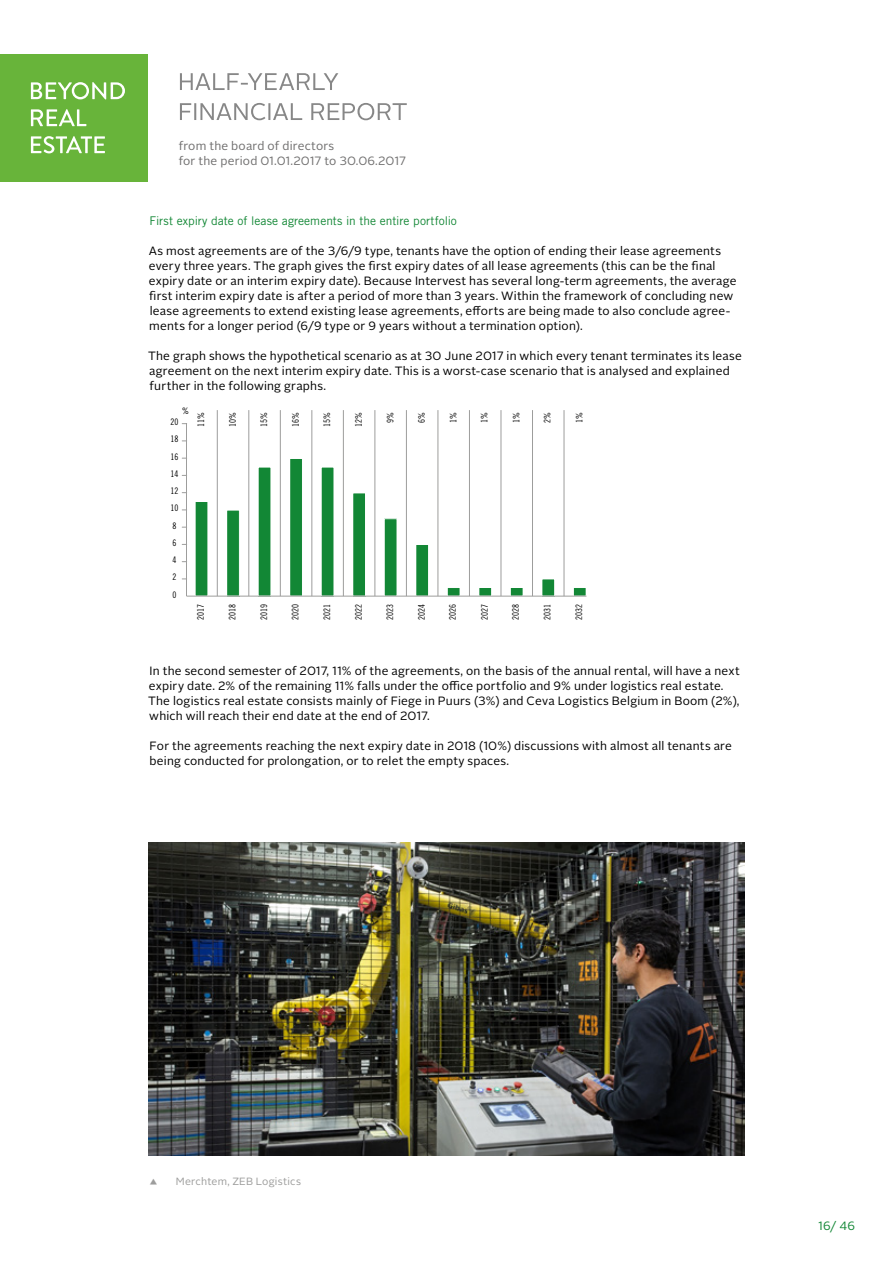
<style>
.page{position:relative;width:893px;height:1263px;background:#fff}
.page>*{position:absolute;margin:0;border:0;box-sizing:border-box;transform-origin:0 0}
.t1{font:12px/15px "Alright Sans";letter-spacing:.015em;color:#000}
.t2{font:12px/15px "Alright Sans";letter-spacing:.015em;color:#706f6f}
.t3{font:12px "Trade Gothic LT Std";color:#128735}
.t4{font:12px "Alright Sans";color:#128735}
.t5{font:10.5px "Alright Sans";letter-spacing:.02em;color:#9d9d9c}
.t6{font:9px/17.2px "Trade Gothic LT Std Cn 18";color:#000}
</style>
<div class="page">
<div style="left:0;top:54px;width:148px;height:128px;background:#68b43a"></div>
<svg style="left:31px;top:136px;width:74px;height:17px"></svg>
<svg style="left:31px;top:109px;width:55px;height:17px"></svg>
<svg style="left:31px;top:82px;width:94px;height:17px"></svg>
<svg style="left:180px;top:103px;width:227px;height:17px"></svg>
<svg style="left:180px;top:73px;width:158px;height:17px"></svg>
<hr style="left:186px;top:424px;width:1px;height:172px;background:#9d9d9c">
<div style="left:195px;top:501px;width:13px;height:95px;background:#128735"></div>
<div style="left:227px;top:510px;width:12px;height:86px;background:#128735"></div>
<div style="left:226px;top:510px;width:14px;height:86px;border:1px solid #fff"></div>
<div style="left:510px;top:587px;width:13px;height:9px;background:#128735"></div>
<div style="left:510px;top:587px;width:13px;height:9px;border:1px solid #fff"></div>
<div style="left:479px;top:587px;width:13px;height:9px;background:#128735"></div>
<div style="left:478px;top:587px;width:14px;height:9px;border:1px solid #fff"></div>
<div style="left:447px;top:587px;width:13px;height:9px;background:#128735"></div>
<div style="left:447px;top:587px;width:13px;height:9px;border:1px solid #fff"></div>
<div style="left:416px;top:544px;width:13px;height:52px;background:#128735"></div>
<div style="left:415px;top:544px;width:14px;height:52px;border:1px solid #fff"></div>
<div style="left:384px;top:519px;width:13px;height:77px;background:#128735"></div>
<div style="left:384px;top:518px;width:13px;height:78px;border:1px solid #fff"></div>
<div style="left:353px;top:493px;width:12px;height:103px;background:#128735"></div>
<div style="left:352px;top:492px;width:14px;height:104px;border:1px solid #fff"></div>
<div style="left:321px;top:467px;width:13px;height:129px;background:#128735"></div>
<div style="left:290px;top:458px;width:12px;height:138px;background:#128735"></div>
<div style="left:289px;top:458px;width:14px;height:138px;border:1px solid #fff"></div>
<div style="left:258px;top:467px;width:13px;height:129px;background:#128735"></div>
<hr style="left:217px;top:410px;width:1px;height:186px;background:#9d9d9c">
<hr style="left:249px;top:410px;width:1px;height:186px;background:#9d9d9c">
<hr style="left:280px;top:410px;width:1px;height:186px;background:#9d9d9c">
<hr style="left:312px;top:410px;width:1px;height:186px;background:#9d9d9c">
<hr style="left:343px;top:410px;width:1px;height:186px;background:#9d9d9c">
<hr style="left:375px;top:410px;width:1px;height:186px;background:#9d9d9c">
<hr style="left:406px;top:410px;width:1px;height:186px;background:#9d9d9c">
<hr style="left:438px;top:410px;width:1px;height:186px;background:#9d9d9c">
<hr style="left:469px;top:410px;width:1px;height:186px;background:#9d9d9c">
<hr style="left:501px;top:410px;width:1px;height:186px;background:#9d9d9c">
<div style="left:573px;top:587px;width:13px;height:9px;background:#128735"></div>
<div style="left:573px;top:587px;width:13px;height:9px;border:1px solid #fff"></div>
<div style="left:542px;top:579px;width:13px;height:17px;background:#128735"></div>
<div style="left:541px;top:578px;width:14px;height:18px;border:1px solid #fff"></div>
<hr style="left:532px;top:410px;width:1px;height:186px;background:#9d9d9c">
<hr style="left:564px;top:410px;width:1px;height:186px;background:#9d9d9c">
<hr style="left:187px;top:596px;width:399px;height:1px;background:#9d9d9c">
<img style="left:149px;top:842px;width:595px;height:313px">
<p class="t2" style="left:179px;top:139px;width:229px">from the board of directors<br>for the period 01.01.2017 to 30.06.2017</p>
<p class="t3" style="left:149px;top:213px;width:309px">First expiry date of lease agreements in the entire portfolio</p>
<p class="t1" style="left:149px;top:244px;width:589px">As most agreements are of the 3/6/9 type, tenants have the option of ending their lease agreements every three years. The graph gives the first expiry dates of all lease agreements (this can be the final expiry date or an interim expiry date). Because Intervest has several long-term agreements, the average first interim expiry date is after a period of more than 3 years. Within the framework of concluding new lease agreements to extend existing lease agreements, efforts are being made to also conclude agree&shy;ments for a longer period (6/9 type or 9 years without a termination option).</p>
<p class="t1" style="left:148px;top:349px;width:595px">The graph shows the hypothetical scenario as at 30 June 2017 in which every tenant terminates its lease agreement on the next interim expiry date. This is a worst-case scenario that is analysed and explained further in the following graphs.</p>
<p class="t6" style="left:182px;top:402px;width:9px">%</p>
<p class="t6" style="left:170px;top:413px;width:9px">20<br>18<br>16<br>14<br>12<br>10<br>8<br>6<br>4<br>2</p>
<p class="t6" style="left:172px;top:586px;width:5px">0</p>
<p class="t6" style="left:192px;top:427px;width:16px;rotate:-90deg">11%</p>
<p class="t6" style="left:224px;top:427px;width:16px;rotate:-90deg">10%</p>
<p class="t6" style="left:255px;top:427px;width:16px;rotate:-90deg">15%</p>
<p class="t6" style="left:287px;top:427px;width:16px;rotate:-90deg">16%</p>
<p class="t6" style="left:318px;top:427px;width:16px;rotate:-90deg">15%</p>
<p class="t6" style="left:350px;top:427px;width:16px;rotate:-90deg">12%</p>
<p class="t6" style="left:381px;top:423px;width:12px;rotate:-90deg">9%</p>
<p class="t6" style="left:413px;top:423px;width:12px;rotate:-90deg">6%</p>
<p class="t6" style="left:444px;top:423px;width:12px;rotate:-90deg">1%</p>
<p class="t6" style="left:475px;top:423px;width:12px;rotate:-90deg">1%</p>
<p class="t6" style="left:507px;top:423px;width:12px;rotate:-90deg">1%</p>
<p class="t6" style="left:539px;top:423px;width:12px;rotate:-90deg">2%</p>
<p class="t6" style="left:570px;top:423px;width:12px;rotate:-90deg">1%</p>
<p class="t6" style="left:192px;top:620px;width:17px;rotate:-90deg">2017</p>
<p class="t6" style="left:224px;top:620px;width:17px;rotate:-90deg">2018</p>
<p class="t6" style="left:255px;top:620px;width:17px;rotate:-90deg">2019</p>
<p class="t6" style="left:287px;top:620px;width:17px;rotate:-90deg">2020</p>
<p class="t6" style="left:318px;top:620px;width:17px;rotate:-90deg">2021</p>
<p class="t6" style="left:350px;top:620px;width:17px;rotate:-90deg">2022</p>
<p class="t6" style="left:381px;top:620px;width:17px;rotate:-90deg">2023</p>
<p class="t6" style="left:413px;top:620px;width:17px;rotate:-90deg">2024</p>
<p class="t6" style="left:444px;top:620px;width:17px;rotate:-90deg">2026</p>
<p class="t6" style="left:476px;top:620px;width:17px;rotate:-90deg">2027</p>
<p class="t6" style="left:507px;top:620px;width:17px;rotate:-90deg">2028</p>
<p class="t6" style="left:538px;top:620px;width:17px;rotate:-90deg">2031</p>
<p class="t6" style="left:570px;top:620px;width:17px;rotate:-90deg">2032</p>
<p class="t1" style="left:148px;top:664px;width:593px">In the second semester of 2017, 11% of the agreements, on the basis of the annual rental, will have a next expiry date. 2% of the remaining 11% falls under the office portfolio and 9% under logistics real estate.<br>The logistics real estate consists mainly of Fiege in Puurs (3%) and Ceva Logistics Belgium in Boom (2%), which will reach their end date at the end of 2017.</p>
<p class="t1" style="left:150px;top:739px;width:584px">For the agreements reaching the next expiry date in 2018 (10%) discussions with almost all tenants are being conducted for prolongation, or to relet the empty spaces.</p>
<p class="t5" style="left:149px;top:1174px;width:154px">▲ Merchtem, ZEB Logistics</p>
<p class="t4" style="left:818px;top:1218px;width:38px">16/ 46</p>
</div>
